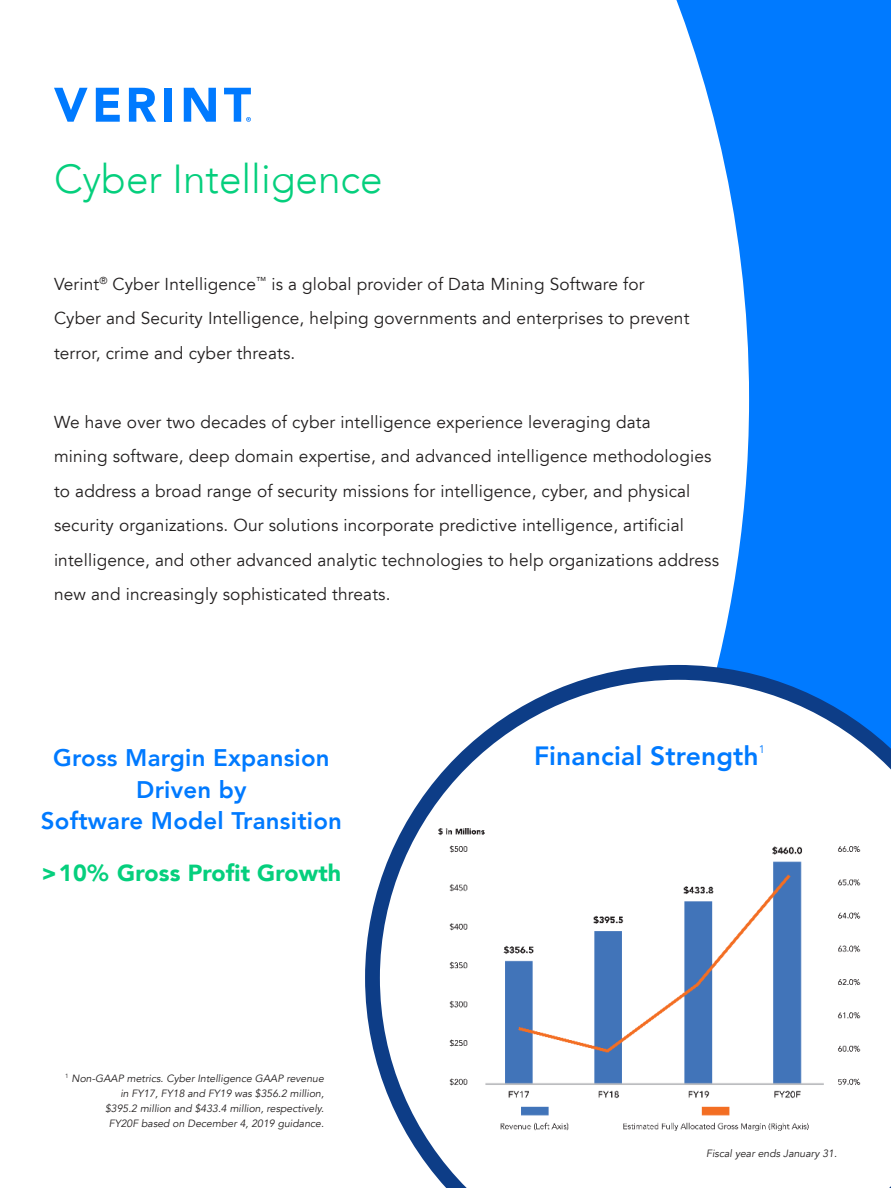
<style>
.page{position:relative;width:891px;height:1188px;background:#fff}
.page>*{position:absolute;margin:0;border:0;box-sizing:border-box;transform-origin:0 0}
.t1{font:300 40.5px "Avenir LT";color:#05cf7d}
.t2{font:800 26.4px "Avenir LT";letter-spacing:.005em;color:#007aff}
.t3{font:800 24px/31.5px "Avenir LT";letter-spacing:.01em;color:#007aff;text-align:center}
.t4{font:900 23.25px "Avenir LT";letter-spacing:.005em;color:#05cf7d}
.t5{font:17.25px/34.5px "Avenir LT";letter-spacing:.01em;color:#221f1f}
.t6{font:11.1px "Avenir LT";color:#007aff}
.t7{font:italic 10.5px/15px "Avenir LT";color:#221f1f;text-align:right}
</style>
<div class="page">
<svg style="left:676px;top:0;width:215px;height:665px;fill:#007aff"></svg>
<svg style="left:365px;top:665px;width:526px;height:523px"></svg>
<svg style="left:54px;top:88px;width:34px;height:34px"></svg>
<svg style="left:96px;top:88px;width:24px;height:34px"></svg>
<svg style="left:129px;top:88px;width:27px;height:34px"></svg>
<div style="left:165px;top:88px;width:7px;height:34px;background:#007aff"></div>
<svg style="left:184px;top:88px;width:32px;height:34px"></svg>
<svg style="left:224px;top:88px;width:27px;height:34px"></svg>
<h1 class="t1" style="left:54px;top:162px;width:330px">Cyber Intelligence</h1>
<p class="t5" style="left:54px;top:268px;width:637px">Verint<sup>®</sup> Cyber Intelligence<sup>™</sup> is a global provider of Data Mining Software for<br>Cyber and Security Intelligence, helping governments and enterprises to prevent terror, crime and cyber threats.</p>
<p class="t5" style="left:54px;top:406px;width:667px">We have over two decades of cyber intelligence experience leveraging data<br>mining software, deep domain expertise, and advanced intelligence methodologies to address a broad range of security missions for intelligence, cyber, and physical security organizations. Our solutions incorporate predictive intelligence, artificial intelligence, and other advanced analytic technologies to help organizations address new and increasingly sophisticated threats.</p>
<h3 class="t3" style="left:41px;top:744px;width:303px">Gross Margin Expansion<br>Driven by<br>Software Model Transition</h3>
<h3 class="t4" style="left:42px;top:859px;width:301px">&gt;10% Gross Profit Growth</h3>
<p class="t7" style="left:65px;top:1072px;width:260px"><sup>1</sup> Non-GAAP metrics. Cyber Intelligence GAAP revenue in FY17, FY18 and FY19 was $356.2 million,<br>$395.2 million and $433.4 million, respectively.<br>FY20F based on December 4, 2019 guidance.</p>
<h2 class="t2" style="left:534px;top:745px;width:226px">Financial Strength</h2>
<p class="t6" style="left:759px;top:744px;width:8px">1</p>
<p class="t7" style="left:706px;top:1146px;width:132px">Fiscal year ends January 31.</p>
</div>
